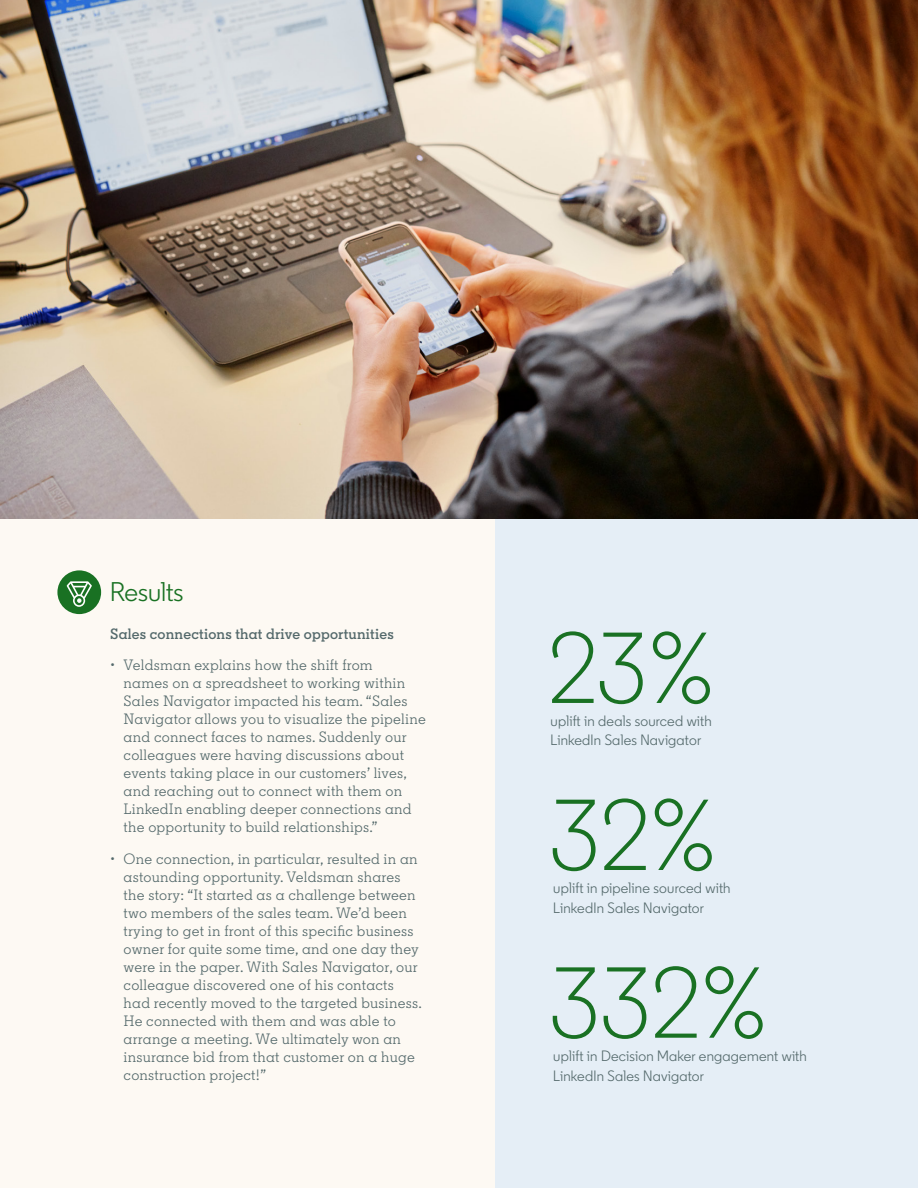
<style>
.page{position:relative;width:918px;height:1188px;background:#fdf9f3}
.page>*{position:absolute;margin:0;border:0;box-sizing:border-box;transform-origin:0 0}
.t1{font:300 100.5px "Community";letter-spacing:-.005em;color:#197123}
.t2{font:27px "Community";color:#197123}
.t3{font:15px/18px "Community Slab";letter-spacing:.015em;color:#54696b}
.t4{font:15px/19.5px "Community";letter-spacing:.015em;color:#54696b}
.t5{font:600 15px "Community Slab";letter-spacing:.015em;color:#54696b}
</style>
<div class="page">
<div style="left:496px;top:518px;width:422px;height:670px;background:#e5eef6"></div>
<div style="left:57px;top:570px;width:44px;height:44px;background:#197123;border-radius:50%"></div>
<svg style="left:67px;top:581px;width:25px;height:26px"></svg>
<img style="left:0;top:0;width:918px;height:518px">
<h2 class="t2" style="left:110px;top:575px;width:75px">Results</h2>
<p class="t5" style="left:110px;top:624px;width:285px">Sales connections that drive opportunities</p>
<p class="t3" style="left:124px;top:656px;width:304px;text-indent:-14px">• Veldsman explains how the shift from<br>names on a spreadsheet to working within Sales Navigator impacted his team. “Sales Navigator allows you to visualize the pipeline and connect faces to names. Suddenly our colleagues were having discussions about events taking place in our customers’ lives, and reaching out to connect with them on LinkedIn enabling deeper connections and the opportunity to build relationships.”</p>
<p class="t3" style="left:124px;top:850px;width:300px;text-indent:-14px">• One connection, in particular, resulted in an astounding opportunity. Veldsman shares the story: “It started as a challenge between two members of the sales team. We’d been trying to get in front of this specific business owner for quite some time, and one day they were in the paper. With Sales Navigator, our colleague discovered one of his contacts had recently moved to the targeted business.<br>He connected with them and was able to arrange a meeting. We ultimately won an insurance bid from that customer on a huge construction project!”</p>
<h1 class="t1" style="left:548px;top:607px;width:169px">23%</h1>
<p class="t4" style="left:551px;top:711px;width:163px">uplift in deals sourced with<br>LinkedIn Sales Navigator</p>
<h1 class="t1" style="left:550px;top:774px;width:169px">32%</h1>
<p class="t4" style="left:553px;top:879px;width:179px">uplift in pipeline sourced with<br>LinkedIn Sales Navigator</p>
<h1 class="t1" style="left:550px;top:942px;width:220px">332%</h1>
<p class="t4" style="left:553px;top:1046px;width:255px">uplift in Decision Maker engagement with<br>LinkedIn Sales Navigator</p>
</div>
